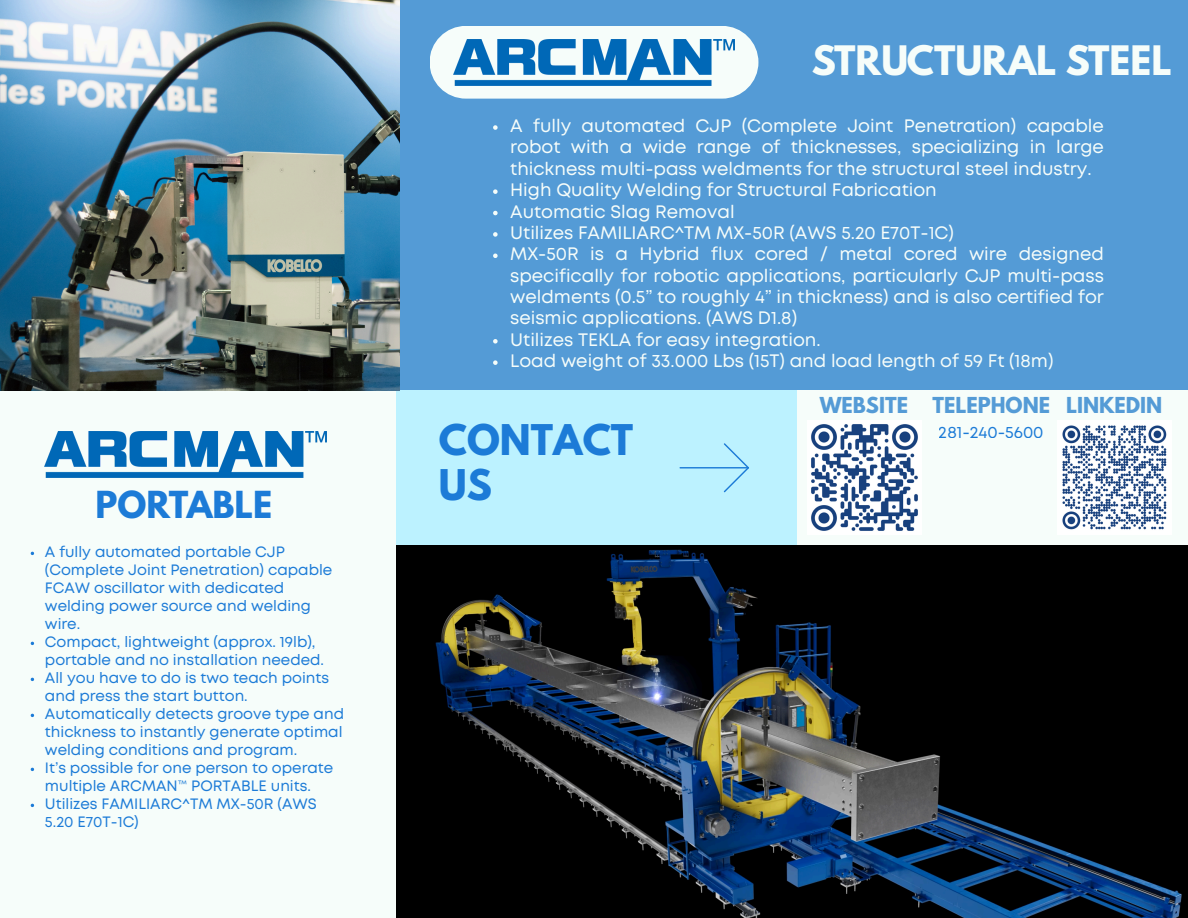
<style>
.page{position:relative;width:1188px;height:918px;background:#549bd6}
.page>*{position:absolute;margin:0;border:0;box-sizing:border-box;transform-origin:0 0}
.t1{font:700 37.5px/45px "League Spartan";color:#1c7bd7}
.t2{font:700 36px "League Spartan";color:#f6fdfa}
.t3{font:700 33px "League Spartan";color:#1c7bd7}
.t4{font:700 19.5px "League Spartan";color:#549bd6}
.t5{font:18px/21.3px "Mont";color:#f6fdfa;text-align:justify}
.t6{font:16.5px "Mont";color:#1c7bd7}
.t7{font:15px/18px "Mont";color:#1c7bd7}
</style>
<div class="page">
<div style="left:0;top:390px;width:396px;height:528px;background:#f6fdfa"></div>
<img style="left:396px;top:545px;width:792px;height:373px">
<div style="left:792px;top:390px;width:396px;height:155px;background:#f6fdfa"></div>
<div style="left:396px;top:390px;width:400px;height:155px;background:#bcf2ff"></div>
<hr style="left:680px;top:467px;width:69px;height:1px;background:#1c7bd7">
<svg style="left:724px;top:443px;width:25px;height:49px"></svg>
<div style="left:430px;top:26px;width:328px;height:73px;background:#f6fdfa"></div>
<img style="left:453px;top:39px;width:282px;height:47px">
<img style="left:45px;top:431px;width:281px;height:46px">
<img style="left:0;top:0;width:399px;height:390px">
<img style="left:811px;top:424px;width:107px;height:107px">
<img style="left:1062px;top:425px;width:105px;height:105px">
<svg style="left:493px;top:125px;width:5px;height:5px"></svg>
<svg style="left:493px;top:189px;width:5px;height:5px"></svg>
<svg style="left:493px;top:211px;width:5px;height:4px"></svg>
<svg style="left:493px;top:232px;width:5px;height:5px"></svg>
<svg style="left:493px;top:254px;width:5px;height:4px"></svg>
<svg style="left:493px;top:339px;width:5px;height:5px"></svg>
<svg style="left:493px;top:360px;width:5px;height:5px"></svg>
<h3 class="t3" style="left:95px;top:488px;width:178px">PORTABLE</h3>
<h4 class="t7" style="left:45px;top:544px;width:289px">A fully automated portable CJP (Complete Joint Penetration) capable<br>FCAW oscillator with dedicated welding power source and welding wire.</h4>
<h4 class="t7" style="left:45px;top:634px;width:281px">Compact, lightweight (approx. 19lb), portable and no installation needed.</h4>
<h4 class="t7" style="left:45px;top:670px;width:286px">All you have to do is two teach points and press the start button.</h4>
<h4 class="t7" style="left:45px;top:706px;width:301px;text-align:justify">Automatically detects groove type and thickness to instantly generate optimal welding conditions and program.</h4>
<h4 class="t7" style="left:45px;top:760px;width:290px">It’s possible for one person to operate multiple ARCMAN™ PORTABLE units.</h4>
<h4 class="t7" style="left:45px;top:796px;width:273px">Utilizes FAMILIARC^TM MX-50R (AWS<br>5.20 E70T-1C)</h4>
<p class="t2" style="left:812px;top:42px;width:361px">STRUCTURAL STEEL</p>
<p class="t5" style="left:510px;top:116px;width:595px">A fully automated CJP (Complete Joint Penetration) capable robot with a wide range of thicknesses, specializing in large thickness multi-pass weldments for the structural steel industry.</p>
<h2 class="t5" style="left:510px;top:181px;width:428px">High Quality Welding for Structural Fabrication</h2>
<p class="t5" style="left:510px;top:202px;width:226px">Automatic Slag Removal</p>
<p class="t5" style="left:510px;top:223px;width:445px">Utilizes FAMILIARC^TM MX-50R (AWS 5.20 E70T-1C)</p>
<p class="t5" style="left:510px;top:245px;width:595px">MX-50R is a Hybrid flux cored / metal cored wire designed specifically for robotic applications, particularly CJP multi-pass weldments (0.5” to roughly 4” in thickness) and is also certified for seismic applications. (AWS D1.8)</p>
<p class="t5" style="left:510px;top:330px;width:312px">Utilizes TEKLA for easy integration.</p>
<p class="t5" style="left:510px;top:352px;width:545px">Load weight of 33.000 Lbs (15T) and load length of 59 Ft (18m)</p>
<p class="t4" style="left:820px;top:395px;width:90px">WEBSITE</p>
<h1 class="t1" style="left:439px;top:423px;width:196px">CONTACT<br>US</h1>
<p class="t4" style="left:933px;top:395px;width:119px">TELEPHONE</p>
<p class="t6" style="left:939px;top:426px;width:106px">281-240-5600</p>
<h3 class="t4" style="left:1066px;top:395px;width:98px">LINKEDIN</h3>
</div>
